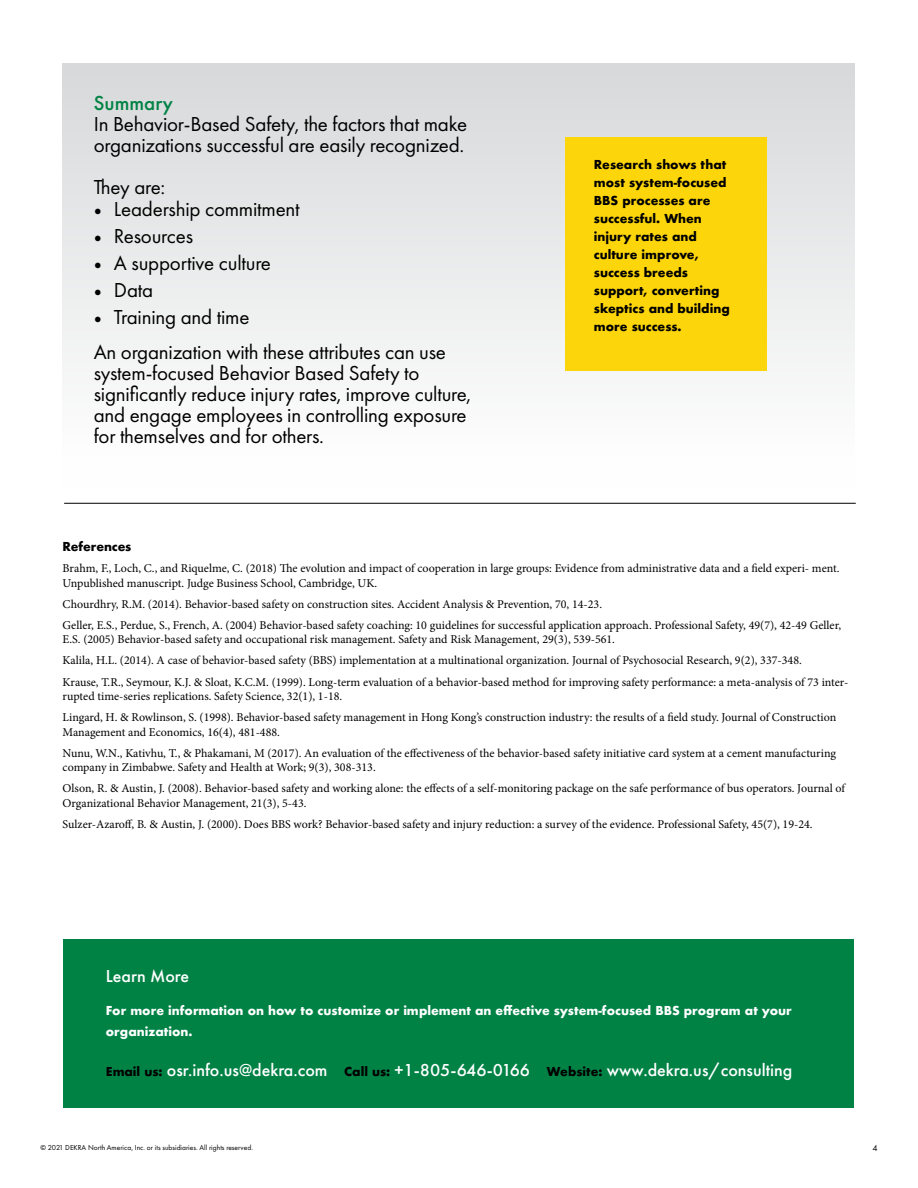
<style>
.page{position:relative;width:918px;height:1188px;background:#fff}
.page>*{position:absolute;margin:0;border:0;box-sizing:border-box;transform-origin:0 0}
.t1{font:21px/21px "Futura PT";letter-spacing:-.01em;color:#000}
.t2{font:500 21px "Futura PT";color:#008245}
.t3{font:500 18px "Futura PT";color:#fff}
.t4{font:12px/21.1px "Minion Pro";color:#000}
.t5{font:700 12px/18px "Futura";color:#000}
.t6{font:700 12px/21px "Futura";color:#fff}
.t7{font:9px "Futura PT";color:#000}
.t8{font:7.5px "Futura PT";color:#000}
.s1{font-family:"Minion Pro"}
.s2{font-family:"Futura";font-weight:700;font-size:12px;color:#000}
</style>
<div class="page">
<div style="left:63px;top:64px;width:792px;height:424px;background:linear-gradient(to bottom,#d6d8d9,#fff)"></div>
<div style="left:566px;top:138px;width:201px;height:233px;background:#fcd50a"></div>
<hr style="left:64px;top:503px;width:792px;height:1px;background:#000">
<div style="left:64px;top:939px;width:790px;height:168px;background:#008245"></div>
<h1 class="t2" style="left:94px;top:90px;width:81px">Summary</h1>
<h1 class="t1" style="left:94px;top:113px;width:375px">In Behavior-Based Safety, the factors that make organizations successful are easily recognized.</h1>
<h1 class="t1" style="left:94px;top:176px;width:73px">They are:</h1>
<h1 class="t1" style="left:94px;top:199px;width:208px"><span class="s1">•</span> Leadership commitment</h1>
<h1 class="t1" style="left:94px;top:226px;width:101px"><span class="s1">•</span> Resources</h1>
<h1 class="t1" style="left:94px;top:253px;width:179px"><span class="s1">•</span> A supportive culture</h1>
<h1 class="t1" style="left:94px;top:280px;width:61px"><span class="s1">•</span> Data</h1>
<h1 class="t1" style="left:94px;top:300px;width:354px;line-height:34.5px"><span class="s1">•</span> Training and time<br>An organization with these attributes can use</h1>
<h1 class="t1" style="left:94px;top:362px;width:379px">system-focused Behavior Based Safety to significantly reduce injury rates, improve culture, and engage employees in controlling exposure for themselves and for others.</h1>
<p class="t5" style="left:594px;top:155px;width:137px">Research shows that most system-focused<br>BBS processes are successful. When injury rates and culture improve, success breeds support, converting skeptics and building more success.</p>
<p class="t5" style="left:63px;top:538px;width:70px">References</p>
<p class="t4" style="left:63px;top:561px;width:778px;line-height:14.4px">Brahm, F., Loch, C., and Riquelme, C. (2018) The evolution and impact of cooperation in large groups: Evidence from administrative data and a field experi- ment.<br>Unpublished manuscript. Judge Business School, Cambridge, UK.</p>
<p class="t4" style="left:63px;top:593px;width:780px">Chourdhry, R.M. (2014). Behavior-based safety on construction sites. Accident Analysis &amp; Prevention, 70, 14-23.<br>Geller, E.S., Perdue, S., French, A. (2004) Behavior-based safety coaching: 10 guidelines for successful application approach. Professional Safety, 49(7), 42-49 Geller,</p>
<p class="t4" style="left:63px;top:629px;width:787px">E.S. (2005) Behavior-based safety and occupational risk management. Safety and Risk Management, 29(3), 539-561.<br>Kalila, H.L. (2014). A case of behavior-based safety (BBS) implementation at a multinational organization. Journal of Psychosocial Research, 9(2), 337-348.<br>Krause, T.R., Seymour, K.J. &amp; Sloat, K.C.M. (1999). Long-term evaluation of a behavior-based method for improving safety performance: a meta-analysis of 73 inter-</p>
<p class="t4" style="left:63px;top:686px;width:775px">rupted time-series replications. Safety Science, 32(1), 1-18.<br>Lingard, H. &amp; Rowlinson, S. (1998). Behavior-based safety management in Hong Kong’s construction industry: the results of a field study. Journal of Construction</p>
<p class="t4" style="left:63px;top:721px;width:775px">Management and Economics, 16(4), 481-488.<br>Nunu, W.N., Kativhu, T., &amp; Phakamani, M (2017). An evaluation of the effectiveness of the behavior-based safety initiative card system at a cement manufacturing</p>
<p class="t4" style="left:63px;top:757px;width:784px">company in Zimbabwe. Safety and Health at Work; 9(3), 308-313.<br>Olson, R. &amp; Austin, J. (2008). Behavior-based safety and working alone: the effects of a self-monitoring package on the safe performance of bus operators. Journal of</p>
<p class="t4" style="left:63px;top:792px;width:752px">Organizational Behavior Management, 21(3), 5-43.<br>Sulzer-Azaroff, B. &amp; Austin, J. (2000). Does BBS work? Behavior-based safety and injury reduction: a survey of the evidence. Professional Safety, 45(7), 19-24.</p>
<h2 class="t3" style="left:106px;top:965px;width:85px">Learn More</h2>
<p class="t6" style="left:106px;top:1000px;width:688px">For more information on how to customize or implement an effective system-focused BBS program at your organization.</p>
<h2 class="t3" style="left:106px;top:1059px;width:688px"><span class="s2">Email us:</span> osr.info.us@dekra.com <span class="s2">Call us:</span> +1-805-646-0166 <span class="s2">Website:</span> www.dekra.us/consulting</h2>
<p class="t8" style="left:40px;top:1143px;width:214px">© 2021 DEKRA North America, Inc. or its subsidiaries. All rights reserved.</p>
<p class="t7" style="left:872px;top:1142px;width:7px">4</p>
</div>
